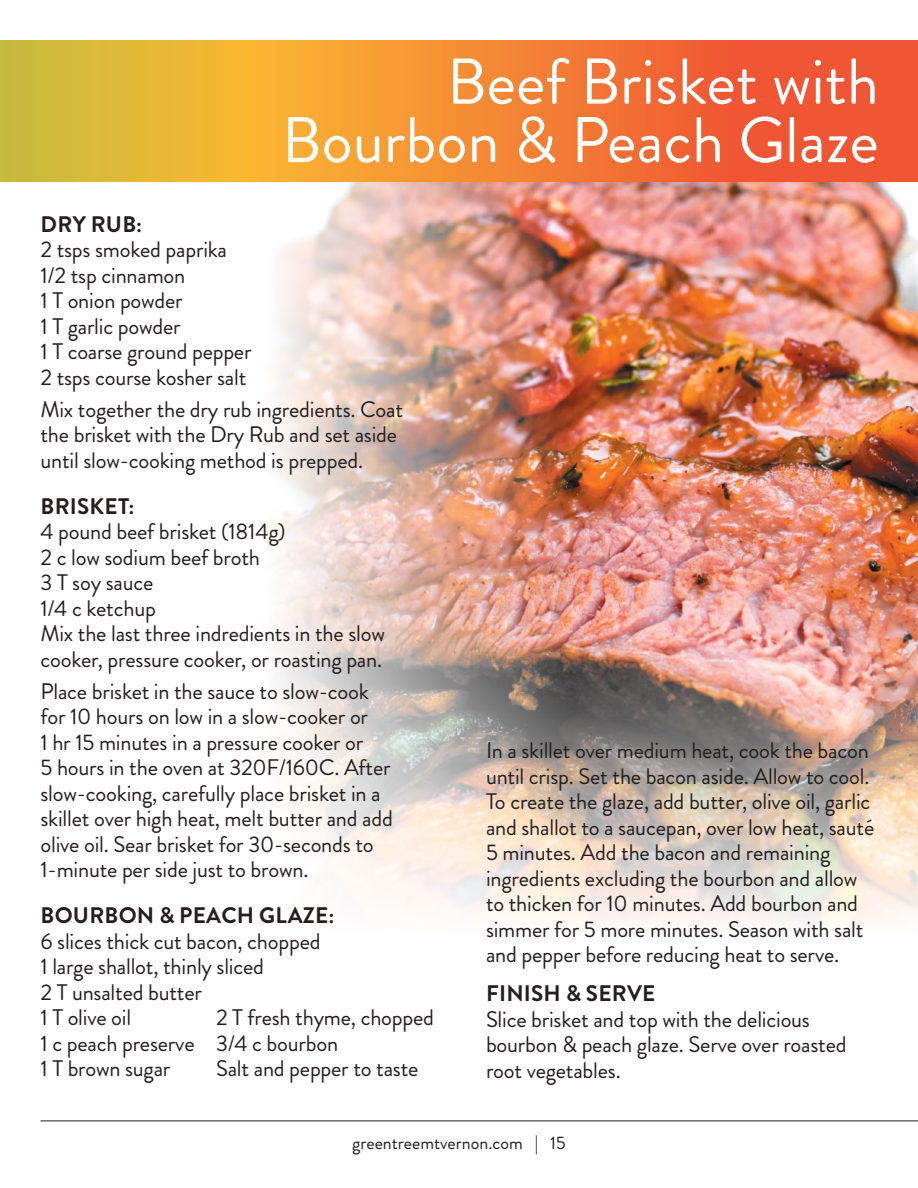
<style>
.page{position:relative;width:918px;height:1188px;background:#fff}
.page>*{position:absolute;margin:0;border:0;box-sizing:border-box;transform-origin:0 0}
.t1{font:64.5px/58.5px "Brandon Grotesque";color:#fff;text-align:right}
.t2{font:22.5px/25.5px "Brandon Grotesque";letter-spacing:-.01em;color:#241f1f}
.t3{font:700 22.5px "Brandon Grotesque";letter-spacing:.01em;color:#241f1f}
.t4{font:18px "Brandon Grotesque";color:#241f1f}
</style>
<div class="page">
<img style="left:603px;top:182px;width:315px;height:390px">
<img style="left:603px;top:572px;width:315px;height:351px">
<img style="left:275px;top:182px;width:328px;height:741px">
<svg style="left:0;top:40px;width:918px;height:142px;background:#ee8b34"></svg>
<hr style="left:40px;top:1120px;width:878px;height:1px;background:#241f1f">
<h1 class="t1" style="left:282px;top:53px;width:599px">Beef Brisket with<br>Bourbon &amp; Peach Glaze</h1>
<p class="t3" style="left:41px;top:208px;width:103px">DRY RUB:</p>
<p class="t2" style="left:40px;top:237px;width:213px">2 tsps smoked paprika<br>1/2 tsp cinnamon<br>1 T onion powder<br>1 T garlic powder<br>1 T coarse ground pepper<br>2 tsps course kosher salt</p>
<p class="t2" style="left:40px;top:397px;width:364px">Mix together the dry rub ingredients. Coat the brisket with the Dry Rub and set aside until slow-cooking method is prepped.</p>
<p class="t3" style="left:41px;top:490px;width:96px">BRISKET:</p>
<p class="t2" style="left:40px;top:519px;width:346px">4 pound beef brisket (1814g)<br>2 c low sodium beef broth<br>3 T soy sauce<br>1/4 c ketchup<br>Mix the last three indredients in the slow cooker, pressure cooker, or roasting pan.</p>
<p class="t2" style="left:40px;top:679px;width:354px">Place brisket in the sauce to slow-cook for 10 hours on low in a slow-cooker or<br>1 hr 15 minutes in a pressure cooker or<br>5 hours in the oven at 320F/160C. After slow-cooking, carefully place brisket in a skillet over high heat, melt butter and add olive oil. Sear brisket for 30-seconds to 1-minute per side just to brown.</p>
<p class="t3" style="left:41px;top:900px;width:295px">BOURBON &amp; PEACH GLAZE:</p>
<p class="t2" style="left:40px;top:928px;width:282px">6 slices thick cut bacon, chopped<br>1 large shallot, thinly sliced<br>2 T unsalted butter<br>1 T olive oil<br>1 c peach preserve<br>1 T brown sugar</p>
<p class="t2" style="left:216px;top:1005px;width:220px">2 T fresh thyme, chopped<br>3/4 c bourbon<br>Salt and pepper to taste</p>
<p class="t2" style="left:486px;top:738px;width:390px">In a skillet over medium heat, cook the bacon until crisp. Set the bacon aside. Allow to cool.<br>To create the glaze, add butter, olive oil, garlic and shallot to a saucepan, over low heat, sauté 5 minutes. Add the bacon and remaining ingredients excluding the bourbon and allow to thicken for 10 minutes. Add bourbon and simmer for 5 more minutes. Season with salt and pepper before reducing heat to serve.</p>
<p class="t3" style="left:486px;top:978px;width:171px">FINISH &amp; SERVE</p>
<p class="t2" style="left:486px;top:1007px;width:362px">Slice brisket and top with the delicious bourbon &amp; peach glaze. Serve over roasted root vegetables.</p>
<p class="t4" style="left:352px;top:1130px;width:215px">greentreemtvernon.com | 15</p>
</div>
